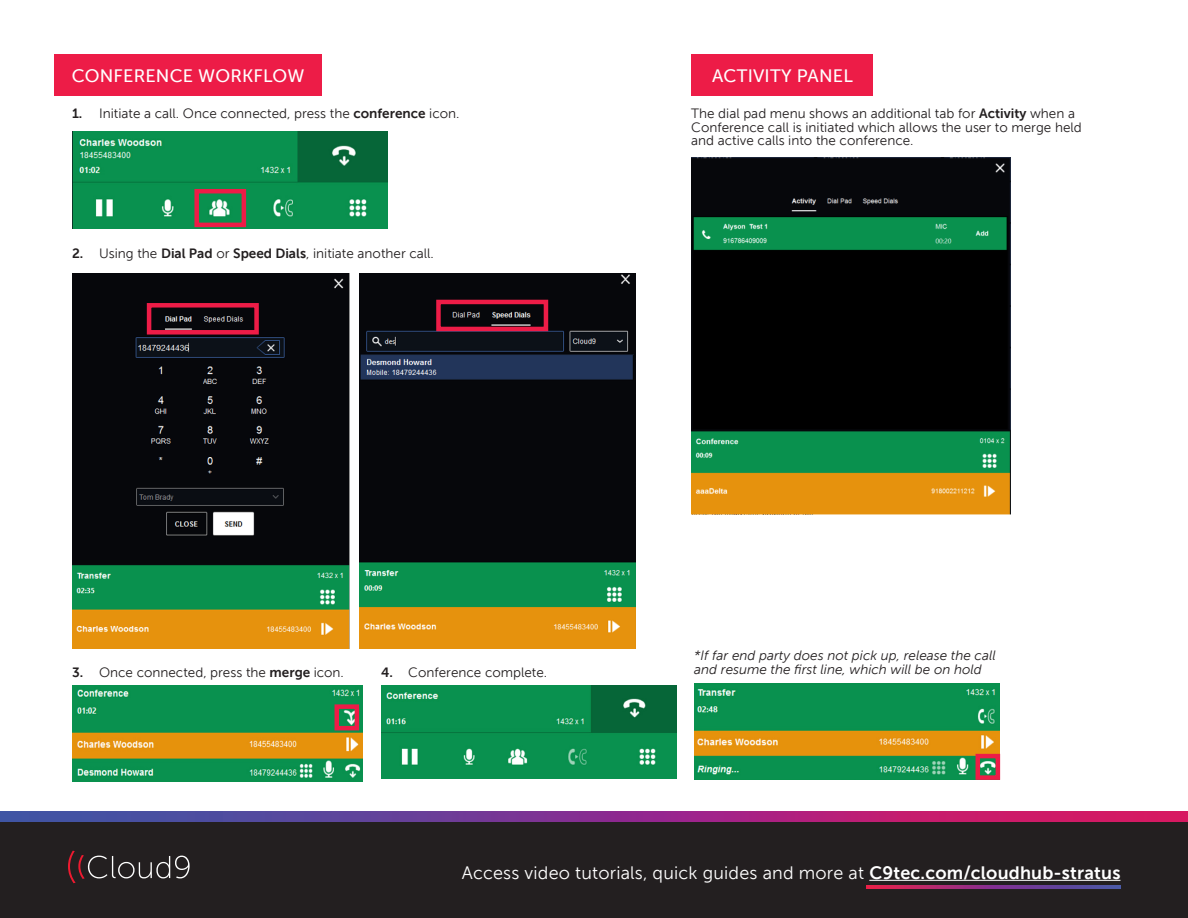
<style>
.page{position:relative;width:1188px;height:918px;background:#fff}
.page>*{position:absolute;margin:0;border:0;box-sizing:border-box;transform-origin:0 0}
.t1{font:18px "Museo Sans 300";letter-spacing:.01em;color:#fff}
.t2{font:18px "Museo Sans 500";letter-spacing:.01em;color:#fff}
.t3{font:13.5px/13.5px "Museo Sans 300";color:#231f20}
.t4{font:italic 13.5px "Museo Sans 300";color:#231f20}
.s1{font-family:"Museo Sans 700"}
</style>
<div class="page">
<div style="left:54px;top:54px;width:268px;height:42px;background:#ed1c47"></div>
<img style="left:72px;top:132px;width:316px;height:96px">
<div style="left:194px;top:189px;width:52px;height:38px;border:4px solid #ed1c47"></div>
<img style="left:72px;top:274px;width:277px;height:374px">
<div style="left:147px;top:303px;width:112px;height:32px;border:4px solid #ed1c47"></div>
<img style="left:381px;top:685px;width:296px;height:93px">
<img style="left:72px;top:685px;width:291px;height:97px">
<div style="left:335px;top:704px;width:24px;height:26px;border:4px solid #ed1c47"></div>
<img style="left:694px;top:683px;width:306px;height:97px">
<div style="left:976px;top:754px;width:24px;height:26px;border:4px solid #ed1c47"></div>
<img style="left:360px;top:274px;width:275px;height:374px">
<div style="left:436px;top:300px;width:112px;height:31px;border:4px solid #ed1c47"></div>
<div style="left:691px;top:54px;width:182px;height:42px;background:#ed1c47"></div>
<img style="left:691px;top:158px;width:320px;height:356px">
<div style="left:0;top:820px;width:1188px;height:98px;background:#231f20"></div>
<svg style="left:68px;top:851px;width:122px;height:32px"></svg>
<svg style="left:0;top:812px;width:1188px;height:9px;background:#8a3189"></svg>
<hr style="left:869px;top:880px;width:252px;height:1px;background:#fff">
<svg style="left:866px;top:885px;width:254px;height:3px"></svg>
<p class="t2" style="left:72px;top:66px;width:234px">CONFERENCE WORKFLOW</p>
<p class="t3" style="left:72px;top:107px;width:389px"><span class="s1">1.</span> Initiate a call. Once connected, press the <span class="s1">conference</span> icon.</p>
<p class="t3" style="left:72px;top:247px;width:363px"><span class="s1">2.</span> Using the <span class="s1">Dial Pad</span> or <span class="s1">Speed Dials</span>, initiate another call.</p>
<p class="t2" style="left:712px;top:65px;width:142px">ACTIVITY PANEL</p>
<p class="t3" style="left:691px;top:107px;width:392px">The dial pad menu shows an additional tab for <span class="s1">Activity</span> when a<br>Conference call is initiated which allows the user to merge held and active calls into the conference.</p>
<p class="t2" style="left:706px;top:68px;width:142px">ACTIVITY PANEL</p>
<p class="t4" style="left:694px;top:649px;width:303px">*If far end party does not pick up, release the call</p>
<p class="t3" style="left:72px;top:666px;width:273px"><span class="s1">3.</span> Once connected, press the <span class="s1">merge</span> icon.</p>
<p class="t4" style="left:694px;top:662px;width:289px">and resume the first line, which will be on hold</p>
<p class="t3" style="left:381px;top:665px;width:167px"><span class="s1">4.</span> Conference complete.</p>
<p class="t1" style="left:462px;top:863px;width:660px">Access video tutorials, quick guides and more at <span class="s1">C9tec.com/cloudhub-stratus</span></p>
</div>
